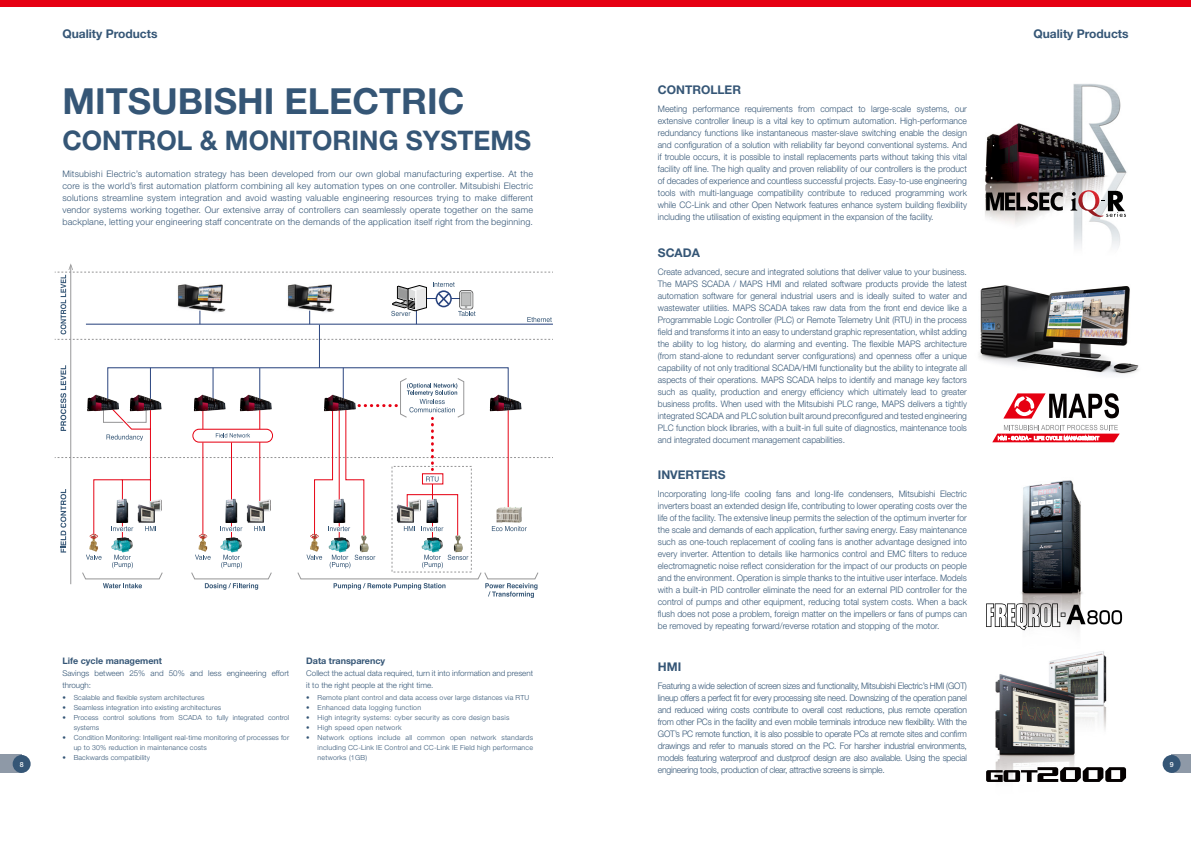
<style>
.page{position:relative;width:1191px;height:842px;background:#fff}
.page>*{position:absolute;margin:0;border:0;box-sizing:border-box;transform-origin:0 0}
.t1{font:700 36px "Helvetica Neue";color:#355676}
.t2{font:700 27px "Helvetica Neue";color:#355676}
.t3{font:700 12px "Helvetica Neue";color:#355676}
.t4{font:300 9px/12px "Helvetica Neue";color:#355676;text-align:justify;scale:.95 1}
.t5{font:300 9px/12px "Helvetica Neue";color:#355676;text-align:justify;scale:.94 1}
.t6{font:300 9px/12px "Helvetica Neue";color:#355676;text-align:justify}
.t7{font:700 9px "Helvetica Neue";color:#355676}
.t8{font:300 8px/12px "Helvetica Neue";color:#355676}
.t9{font:300 7px/10px "Helvetica Neue";letter-spacing:.02em;color:#355676}
.t10{font:300 7px "Helvetica Neue";letter-spacing:.04em;color:#355676}
.t11{font:500 7px "Helvetica Neue";color:#fff}
</style>
<div class="page">
<img style="left:1021px;top:480px;width:62px;height:153px">
<svg style="left:986px;top:603px;width:136px;height:27px"></svg>
<img style="left:985px;top:84px;width:142px;height:164px">
<div style="left:0;top:755px;width:22px;height:18px;background:#8e99a7"></div>
<div style="left:13px;top:755px;width:18px;height:18px;background:#355676;border-radius:50%"></div>
<div style="left:1171px;top:755px;width:20px;height:18px;background:#8e99a7"></div>
<div style="left:1162px;top:755px;width:18px;height:18px;background:#355676;border-radius:50%"></div>
<div style="left:0;top:0;width:1191px;height:7px;background:#e60012"></div>
<hr style="left:70px;top:265px;width:1px;height:319px;background:#969697">
<hr style="left:319px;top:325px;width:1px;height:43px;background:#28437e">
<svg style="left:55px;top:263px;width:498px;height:77px"></svg>
<svg style="left:55px;top:365px;width:498px;height:233px"></svg>
<img style="left:359px;top:535px;width:9px;height:17px">
<img style="left:454px;top:535px;width:9px;height:17px">
<img style="left:995px;top:651px;width:132px;height:127px">
<svg style="left:986px;top:192px;width:76px;height:19px"></svg>
<svg style="left:1070px;top:190px;width:56px;height:27px"></svg>
<svg style="left:986px;top:767px;width:140px;height:15px"></svg>
<img style="left:979px;top:285px;width:160px;height:91px">
<svg style="left:1003px;top:393px;width:116px;height:26px"></svg>
<svg style="left:992px;top:425px;width:127px;height:17px"></svg>
<h3 class="t3" style="left:62px;top:26px;width:97px">Quality Products</h3>
<h3 class="t3" style="left:1033px;top:26px;width:97px">Quality Products</h3>
<h1 class="t1" style="left:62px;top:79px;width:403px">MITSUBISHI ELECTRIC</h1>
<h2 class="t2" style="left:62px;top:123px;width:470px">CONTROL &amp; MONITORING SYSTEMS</h2>
<p class="t6" style="left:62px;top:168px;width:472px">Mitsubishi Electric’s automation strategy has been developed from our own global manufacturing expertise. At the core is the world’s first automation platform combining all key automation types on one controller. Mitsubishi Electric solutions streamline system integration and avoid wasting valuable engineering resources trying to make different vendor systems working together. Our extensive array of controllers can seamlessly operate together on the same backplane, letting your engineering staff concentrate on the demands of the application itself right from the beginning.</p>
<h3 class="t3" style="left:658px;top:83px;width:85px">CONTROLLER</h3>
<p class="t4" style="left:658px;top:103px;width:327px">Meeting performance requirements from compact to large-scale systems, our extensive controller lineup is a vital key to optimum automation. High-performance redundancy functions like instantaneous master-slave switching enable the design and configuration of a solution with reliability far beyond conventional systems. And if trouble occurs, it is possible to install replacements parts without taking this vital facility off line. The high quality and proven reliability of our controllers is the product of decades of experience and countless successful projects. Easy-to-use engineering tools with multi-language compatibility contribute to reduced programming work while CC-Link and other Open Network features enhance system building flexibility including the utilisation of existing equipment in the expansion of the facility.</p>
<h3 class="t3" style="left:658px;top:246px;width:44px">SCADA</h3>
<p class="t5" style="left:658px;top:266px;width:330px">Create advanced, secure and integrated solutions that deliver value to your business.<br>The MAPS SCADA / MAPS HMI and related software products provide the latest automation software for general industrial users and is ideally suited to water and wastewater utilities. MAPS SCADA takes raw data from the front end device like a Programmable Logic Controller (PLC) or Remote Telemetry Unit (RTU) in the process field and transforms it into an easy to understand graphic representation, whilst adding the ability to log history, do alarming and eventing. The flexible MAPS architecture (from stand-alone to redundant server configurations) and openness offer a unique capability of not only traditional SCADA/HMI functionality but the ability to integrate all aspects of their operations. MAPS SCADA helps to identify and manage key factors such as quality, production and energy efficiency which ultimately lead to greater business profits. When used with the Mitsubishi PLC range, MAPS delivers a tightly integrated SCADA and PLC solution built around preconfigured and tested engineering PLC function block libraries, with a built-in full suite of diagnostics, maintenance tools and integrated document management capabilities.</p>
<h3 class="t3" style="left:658px;top:467px;width:69px">INVERTERS</h3>
<p class="t4" style="left:658px;top:487px;width:327px">Incorporating long-life cooling fans and long-life condensers, Mitsubishi Electric inverters boast an extended design life, contributing to lower operating costs over the life of the facility. The extensive lineup permits the selection of the optimum inverter for the scale and demands of each application, further saving energy. Easy maintenance such as one-touch replacement of cooling fans is another advantage designed into every inverter. Attention to details like harmonics control and EMC filters to reduce electromagnetic noise reflect consideration for the impact of our products on people and the environment. Operation is simple thanks to the intuitive user interface. Models with a built-in PID controller eliminate the need for an external PID controller for the control of pumps and other equipment, reducing total system costs. When a back flush does not pose a problem, foreign matter on the impellers or fans of pumps can be removed by repeating forward/reverse rotation and stopping of the motor.</p>
<h3 class="t3" style="left:658px;top:659px;width:25px">HMI</h3>
<p class="t4" style="left:658px;top:679px;width:327px">Featuring a wide selection of screen sizes and functionality, Mitsubishi Electric’s HMI (GOT) lineup offers a perfect fit for every processing site need. Downsizing of the operation panel and reduced wiring costs contribute to overall cost reductions, plus remote operation from other PCs in the facility and even mobile terminals introduce new flexibility. With the GOT’s PC remote function, it is also possible to operate PCs at remote sites and confirm drawings and refer to manuals stored on the PC. For harsher industrial environments, models featuring waterproof and dustproof design are also available. Using the special engineering tools, production of clear, attractive screens is simple.</p>
<p class="t7" style="left:62px;top:655px;width:101px">Life cycle management</p>
<p class="t8" style="left:62px;top:667px;width:228px">Savings between 25% and 50% and less engineering effort through:</p>
<p class="t9" style="left:62px;top:692px;width:144px">• Scalable and flexible system architectures</p>
<p class="t9" style="left:62px;top:702px;width:160px">• Seamless integration into existing architectures</p>
<p class="t9" style="left:74px;top:712px;width:217px;text-indent:-11px">• Process control solutions from SCADA to fully integrated control systems</p>
<p class="t9" style="left:74px;top:732px;width:217px;text-indent:-11px">• Condition Monitoring: Intelligent real-time monitoring of processes for up to 30% reduction in maintenance costs</p>
<p class="t9" style="left:62px;top:752px;width:89px">• Backwards compatibility</p>
<p class="t7" style="left:306px;top:655px;width:81px">Data transparency</p>
<p class="t8" style="left:306px;top:667px;width:228px">Collect the actual data required, turn it into information and present it to the right people at the right time.</p>
<p class="t9" style="left:306px;top:692px;width:224px">• Remote plant control and data access over large distances via RTU</p>
<p class="t10" style="left:306px;top:703px;width:116px">• Enhanced data logging function</p>
<p class="t10" style="left:306px;top:713px;width:205px">• High integrity systems: cyber security as core design basis</p>
<p class="t10" style="left:306px;top:723px;width:97px">• High speed open network</p>
<p class="t9" style="left:317px;top:732px;width:217px;text-align:justify;text-indent:-11px">• Network options include all common open network standards including CC-Link IE Control and CC-Link IE Field high performance networks (1GB)</p>
<p class="t11" style="left:20px;top:760px;width:5px">8</p>
<p class="t11" style="left:1169px;top:760px;width:5px">9</p>
</div>
